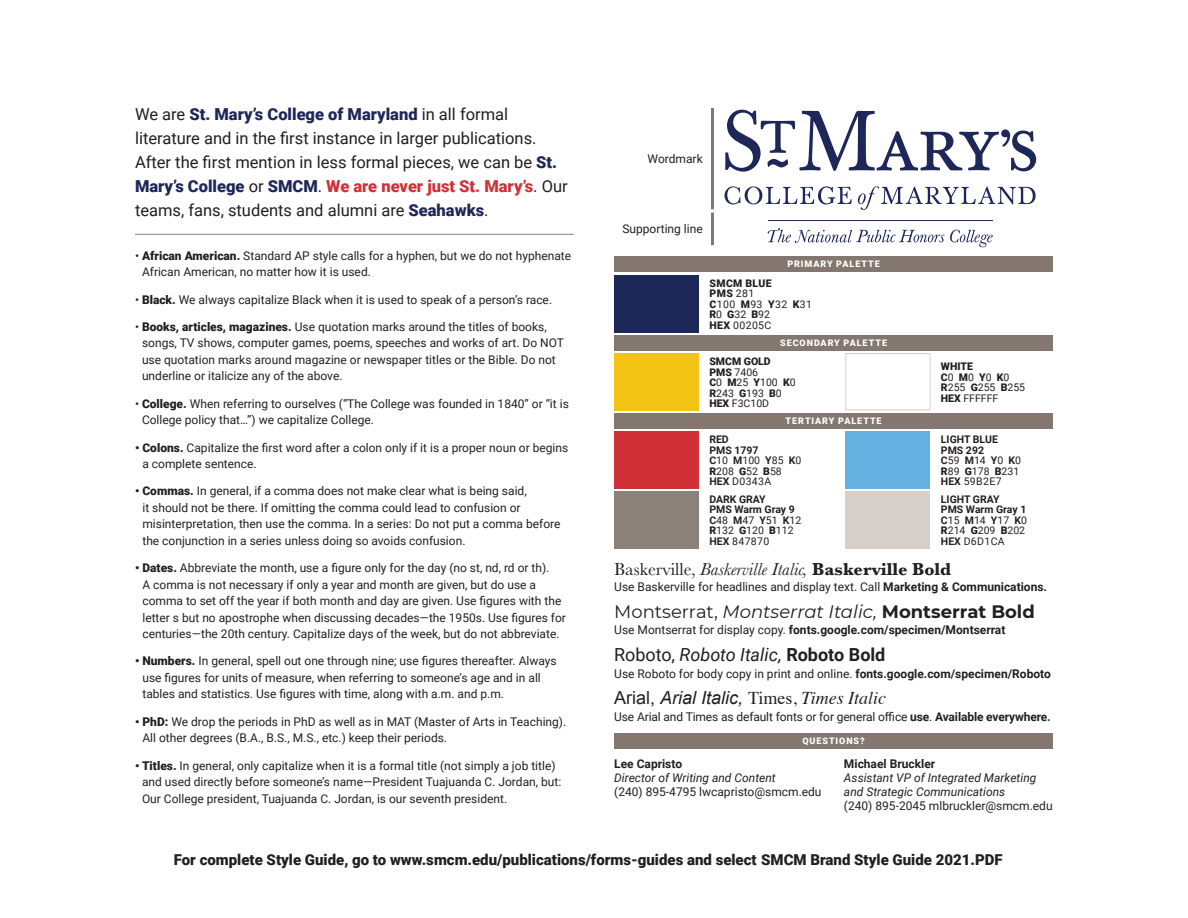
<style>
.page{position:relative;width:1188px;height:918px;background:#fff}
.page>*{position:absolute;margin:0;border:0;box-sizing:border-box;transform-origin:0 0}
.Body{font:italic 18px "Baskerville";color:#231f20}
.Body-2{font:italic 18px "Montserrat";color:#231f20}
.Body-3{font:italic 18px "Arial";color:#231f20}
.Body-4{font:italic 18px "Roboto";color:#231f20}
.Body-5{font:16.5px/24px "Roboto";color:#231f20}
.t1{font:900 15px "Roboto";color:#231f20}
.Body-6{font:12px/16.5px "Roboto";color:#231f20}
.Body-7{font:italic 12px/14.2px "Roboto";color:#231f20}
.Body-8{font:700 12px "Roboto";color:#231f20}
.Body-9{font:10.5px/10.5px "Roboto";color:#231f20}
.t2{font:700 10.5px/10.5px "Roboto";color:#231f20}
.Body-10{font:10.5px/10.5px "Roboto";letter-spacing:.035em;color:#231f20}
.t3{font:900 10.5px/10.5px "Roboto";color:#231f20}
.Body-11{font:900 9px "Roboto";letter-spacing:.105em;color:#fff}
.s1{font-weight:900;color:#1d2758}
.s2{font-weight:900;color:#cf3137}
.s3{font-weight:900}
.s4{font-weight:400}
.s5{font-weight:700}
.s6{font-style:normal}
.s7{font-weight:700;font-style:normal}
.s8{font-family:"Times";font-style:normal}
.s9{font-family:"Times"}
.s10{font-style:italic}
</style>
<div class="page">
<hr style="left:135px;top:234px;width:439px;height:1px;background:#8c8179">
<div style="left:614px;top:491px;width:85px;height:57px;background:#8c8179"></div>
<div style="left:614px;top:432px;width:85px;height:57px;background:#cf3137"></div>
<div style="left:614px;top:353px;width:85px;height:57px;background:#f3c314"></div>
<div style="left:614px;top:275px;width:85px;height:57px;background:#1d2758"></div>
<div style="left:845px;top:491px;width:85px;height:57px;background:#d7d0ca"></div>
<div style="left:845px;top:432px;width:85px;height:57px;background:#64b0e1"></div>
<div style="left:845px;top:353px;width:85px;height:57px;border:1px solid #d7d0ca"></div>
<div style="left:614px;top:413px;width:439px;height:16px;background:#84776f"></div>
<div style="left:614px;top:733px;width:439px;height:16px;background:#84776f"></div>
<div style="left:614px;top:335px;width:439px;height:16px;background:#84776f"></div>
<div style="left:614px;top:257px;width:439px;height:15px;background:#84776f"></div>
<hr style="left:711px;top:108px;width:3px;height:101px;background:#84776f">
<hr style="left:711px;top:213px;width:3px;height:32px;background:#84776f">
<svg style="left:725px;top:186px;width:311px;height:24px"></svg>
<svg style="left:725px;top:110px;width:311px;height:62px"></svg>
<hr style="left:769px;top:220px;width:224px;height:1px;background:#1d2758">
<svg style="left:768px;top:228px;width:225px;height:19px"></svg>
<p class="Body-5" style="left:135px;top:102px;width:434px">We are <span class="s1">St. Mary’s College of Maryland</span> in all formal literature and in the first instance in larger publications.<br>After the first mention in less formal pieces, we can be <span class="s1">St.<br>Mary’s College</span> or <span class="s1">SMCM</span>. <span class="s2">We are never just St. Mary’s</span>. Our teams, fans, students and alumni are <span class="s1">Seahawks</span>.</p>
<p class="Body-6" style="left:142px;top:247px;width:431px;text-indent:-7px">• <span class="s3">African American.</span> Standard AP style calls for a hyphen, but we do not hyphenate<br>African American, no matter how it is used.</p>
<p class="Body-6" style="left:135px;top:291px;width:419px">• <span class="s3">Black.</span> We always capitalize Black when it is used to speak of a person’s race.</p>
<p class="Body-6" style="left:142px;top:318px;width:424px;text-indent:-7px">• <span class="s3">Books, articles, magazines.</span> Use quotation marks around the titles of books, songs, TV shows, computer games, poems, speeches and works of art. Do NOT use quotation marks around magazine or newspaper titles or the Bible. Do not underline or italicize any of the above.</p>
<p class="Body-6" style="left:142px;top:395px;width:428px;text-indent:-7px">• <span class="s3">College.</span> When referring to ourselves (“The College was founded in 1840” or “it is<br>College policy that…”) we capitalize College.</p>
<p class="Body-6" style="left:142px;top:439px;width:427px;text-indent:-7px"><span class="s3">• Colons.</span> Capitalize the first word after a colon only if it is a proper noun or begins a complete sentence.</p>
<p class="Body-6" style="left:142px;top:482px;width:420px;text-indent:-7px"><span class="s3">• Commas.</span> In general, if a comma does not make clear what is being said,<br>it should not be there. If omitting the comma could lead to confusion or misinterpretation, then use the comma. In a series: Do not put a comma before the conjunction in a series unless doing so avoids confusion.</p>
<p class="Body-6" style="left:142px;top:559px;width:425px;text-indent:-7px"><span class="s3">• Dates.</span> Abbreviate the month, use a figure only for the day (no st, nd, rd or th).<br>A comma is not necessary if only a year and month are given, but do use a comma to set off the year if both month and day are given. Use figures with the letter s but no apostrophe when discussing decades—the 1950s. Use figures for centuries—the 20th century. Capitalize days of the week, but do not abbreviate.</p>
<p class="Body-6" style="left:142px;top:653px;width:416px;text-indent:-7px"><span class="s3">• Numbers.</span> In general, spell out one through nine; use figures thereafter. Always use figures for units of measure, when referring to someone’s age and in all tables and statistics. Use figures with time, along with a.m. and p.m.</p>
<p class="Body-6" style="left:142px;top:713px;width:425px;text-indent:-7px"><span class="s3">• PhD:</span> We drop the periods in PhD as well as in MAT (Master of Arts in Teaching).<br>All other degrees (B.A., B.S., M.S., etc.) keep their periods.</p>
<p class="Body-6" style="left:142px;top:757px;width:421px;text-indent:-7px"><span class="s3">• Titles.</span> In general, only capitalize when it is a formal title (not simply a job title) and used directly before someone’s name—President Tuajuanda C. Jordan, but:<br>Our College president, Tuajuanda C. Jordan, is our seventh president.</p>
<p class="Body-6" style="left:648px;top:150px;width:57px">Wordmark</p>
<p class="Body-6" style="left:622px;top:220px;width:82px">Supporting line</p>
<p class="Body-11" style="left:787px;top:258px;width:94px">PRIMARY PALETTE</p>
<p class="Body-10" style="left:709px;top:277px;width:104px"><span class="s3">SMCM BLUE<br>PMS</span> 281<br><span class="s3">C</span>100 <span class="s3">M</span>93 <span class="s3">Y</span>32 <span class="s3">K</span>31<br><span class="s3">R</span>0 <span class="s3">G</span>32 <span class="s3">B</span>92<br><span class="s3">HEX</span> 00205C</p>
<p class="Body-11" style="left:780px;top:336px;width:108px">SECONDARY PALETTE</p>
<p class="t3" style="left:709px;top:356px;width:63px">SMCM GOLD<br>PMS <span class="s4">7406</span></p>
<p class="Body-9" style="left:709px;top:377px;width:88px"><span class="s3">C</span>0 <span class="s3">M</span>25 <span class="s3">Y</span>100 <span class="s3">K</span>0</p>
<p class="Body-9" style="left:709px;top:387px;width:74px"><span class="s3">R</span>243 <span class="s3">G</span>193 <span class="s3">B</span>0<br><span class="s3">HEX</span> F3C10D</p>
<p class="Body-11" style="left:786px;top:414px;width:98px">TERTIARY PALETTE</p>
<p class="t2" style="left:709px;top:434px;width:93px">RED<br>PMS 1797<br>C<span class="s4">10</span> M<span class="s4">100</span> Y<span class="s4">85</span> K<span class="s4">0</span></p>
<p class="Body-10" style="left:709px;top:465px;width:74px"><span class="s3">R</span>208 <span class="s3">G</span>52 <span class="s3">B</span>58<br><span class="s5">HEX</span> D0343A</p>
<p class="t2" style="left:709px;top:493px;width:87px">DARK GRAY<br>PMS Warm Gray 9</p>
<p class="Body-9" style="left:709px;top:514px;width:93px"><span class="s5">C</span>48 <span class="s5">M</span>47 <span class="s5">Y</span>51 <span class="s5">K</span>12</p>
<p class="Body-9" style="left:709px;top:525px;width:86px"><span class="s3">R</span>132 <span class="s3">G</span>120 <span class="s3">B</span>112<br><span class="s5">HEX</span> 847870</p>
<p class="t3" style="left:941px;top:361px;width:34px">WHITE</p>
<p class="t3" style="left:941px;top:371px;width:70px">C<span class="s4">0</span> M<span class="s4">0</span> Y<span class="s4">0</span> K<span class="s4">0</span></p>
<p class="Body-9" style="left:941px;top:382px;width:86px"><span class="s3">R</span>255 <span class="s3">G</span>255 <span class="s3">B</span>255<br><span class="s3">HEX</span> FFFFFF</p>
<p class="t2" style="left:941px;top:434px;width:59px">LIGHT BLUE<br>PMS 292</p>
<p class="Body-9" style="left:941px;top:455px;width:82px"><span class="s5">C</span>59 <span class="s5">M</span>14 <span class="s5">Y</span>0 <span class="s5">K</span>0</p>
<p class="Body-9" style="left:941px;top:465px;width:80px"><span class="s3">R</span>89 <span class="s3">G</span>178 <span class="s3">B</span>231<br><span class="s5">HEX</span> 59B2E7</p>
<p class="t2" style="left:941px;top:493px;width:87px">LIGHT GRAY<br>PMS Warm Gray 1</p>
<p class="Body-9" style="left:941px;top:514px;width:88px"><span class="s5">C</span>15 <span class="s5">M</span>14 <span class="s5">Y</span>17 <span class="s5">K</span>0</p>
<p class="Body-9" style="left:941px;top:525px;width:86px"><span class="s3">R</span>214 <span class="s3">G</span>209 <span class="s3">B</span>202<br><span class="s5">HEX</span> D6D1CA</p>
<p class="Body" style="left:614px;top:557px;width:339px"><span class="s6">Baskerville,</span> Baskerville Italic, <span class="s7">Baskerville Bold</span></p>
<p class="Body-6" style="left:614px;top:578px;width:434px">Use Baskerville for headlines and display text. Call <span class="s5">Marketing &amp; Communications.</span></p>
<p class="Body-2" style="left:614px;top:599px;width:422px"><span class="s6">Montserrat,</span> Montserrat Italic, <span class="s7">Montserrat Bold</span></p>
<p class="Body-8" style="left:614px;top:622px;width:393px"><span class="s4">Use Montserrat for display copy.</span> fonts.google.com/specimen/Montserrat</p>
<p class="Body-4" style="left:614px;top:642px;width:273px"><span class="s6">Roboto,</span> Roboto Italic, <span class="s7">Roboto Bold</span></p>
<p class="Body-6" style="left:614px;top:665px;width:438px">Use Roboto for body copy in print and online. <span class="s5">fonts.google.com/specimen/Roboto</span></p>
<p class="Body-3" style="left:614px;top:687px;width:273px"><span class="s6">Arial,</span> Arial Italic, <span class="s8">Times,</span> <span class="s9">Times Italic</span></p>
<p class="Body-6" style="left:614px;top:708px;width:438px">Use Arial and Times as default fonts or for general office <span class="s5">use</span>. <span class="s5">Available everywhere.</span></p>
<p class="Body-11" style="left:802px;top:735px;width:64px">QUESTIONS?</p>
<p class="Body-6" style="left:614px;top:756px;width:209px;line-height:14.2px"><span class="s5">Lee Capristo<br></span><span class="s10">Director of Writing and Content<br></span>(240) 895-4795 lwcapristo@smcm.edu</p>
<p class="Body-7" style="left:844px;top:756px;width:210px"><span class="s7">Michael Bruckler<br></span>Assistant VP of Integrated Marketing and Strategic Communications<br><span class="s6">(240) 895-2045 mlbruckler@smcm.edu</span></p>
<p class="t1" style="left:174px;top:849px;width:830px">For complete Style Guide, go to www.smcm.edu/publications/forms-guides and select SMCM Brand Style Guide 2021.PDF</p>
</div>
